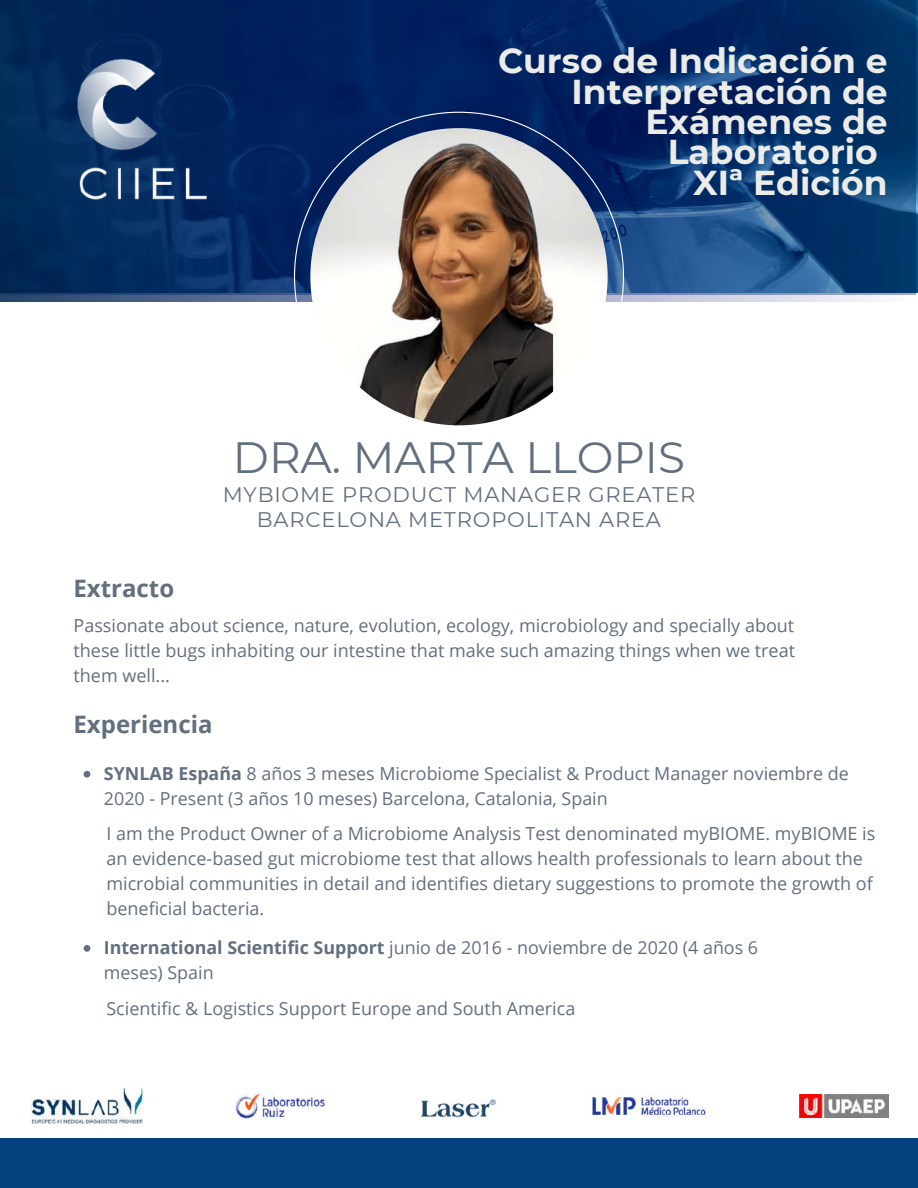
<style>
.page{position:relative;width:918px;height:1188px;background:#fff}
.page>*{position:absolute;margin:0;border:0;box-sizing:border-box;transform-origin:0 0}
.t1{font:43.8px "Montserrat";color:#626f7f}
.t2{font:700 34.5px/30.3px "Montserrat";color:#ebece8;text-align:right}
.t3{font:700 24px "Open Sans";color:#626f7f}
.t4{font:21px/24.8px "Montserrat";letter-spacing:.04em;color:#626f7f;text-align:center}
.t5{font:18px/24.8px "Open Sans";color:#626f7f;text-align:justify}
.t6{font:17.85px/24.8px "Open Sans";color:#626f7f}
.s1{font-weight:700}
</style>
<div class="page">
<div style="left:0;top:1138px;width:918px;height:50px;background:#064280"></div>
<svg style="left:0;top:0;width:916px;height:302px;background:#0a3169"></svg>
<svg style="left:294px;top:112px;width:330px;height:314px"></svg>
<img style="left:310px;top:128px;width:298px;height:297px;border-radius:50%">
<img style="left:30px;top:28px;width:229px;height:219px">
<img style="left:592px;top:1094px;width:115px;height:24px">
<img style="left:235px;top:1093px;width:91px;height:26px">
<img style="left:30px;top:1088px;width:114px;height:36px">
<img style="left:420px;top:1099px;width:76px;height:19px">
<img style="left:799px;top:1095px;width:89px;height:22px">
<svg style="left:84px;top:771px;width:6px;height:7px"></svg>
<svg style="left:84px;top:945px;width:6px;height:7px"></svg>
<h2 class="t2" style="left:498px;top:46px;width:391px">Curso de Indicación e<br>Interpretación de<br>Exámenes de<br>Laboratorio<br>XIª Edición</h2>
<h1 class="t1" style="left:233px;top:430px;width:454px">DRA. MARTA LLOPIS</h1>
<p class="t4" style="left:223px;top:482px;width:474px">MYBIOME PRODUCT MANAGER GREATER<br>BARCELONA METROPOLITAN AREA</p>
<h3 class="t3" style="left:74px;top:572px;width:102px">Extracto</h3>
<p class="t5" style="left:74px;top:613px;width:723px">Passionate about science, nature, evolution, ecology, microbiology and specially about these little bugs inhabiting our intestine that make such amazing things when we treat them well...</p>
<h3 class="t3" style="left:74px;top:708px;width:140px">Experiencia</h3>
<p class="t6" style="left:104px;top:761px;width:746px"><span class="s1">SYNLAB España</span> 8 años 3 meses Microbiome Specialist &amp; Product Manager noviembre de<br>2020 - Present (3 años 10 meses) Barcelona, Catalonia, Spain</p>
<p class="t5" style="left:106px;top:821px;width:770px;text-align:left">I am the Product Owner of a Microbiome Analysis Test denominated myBIOME. myBIOME is an evidence-based gut microbiome test that allows health professionals to learn about the microbial communities in detail and identifies dietary suggestions to promote the growth of beneficial bacteria.</p>
<p class="t6" style="left:104px;top:935px;width:656px"><span class="s1">International Scientific Support</span> junio de 2016 - noviembre de 2020 (4 años 6 meses) Spain</p>
<p class="t5" style="left:106px;top:995px;width:470px">Scientific &amp; Logistics Support Europe and South America</p>
</div>
